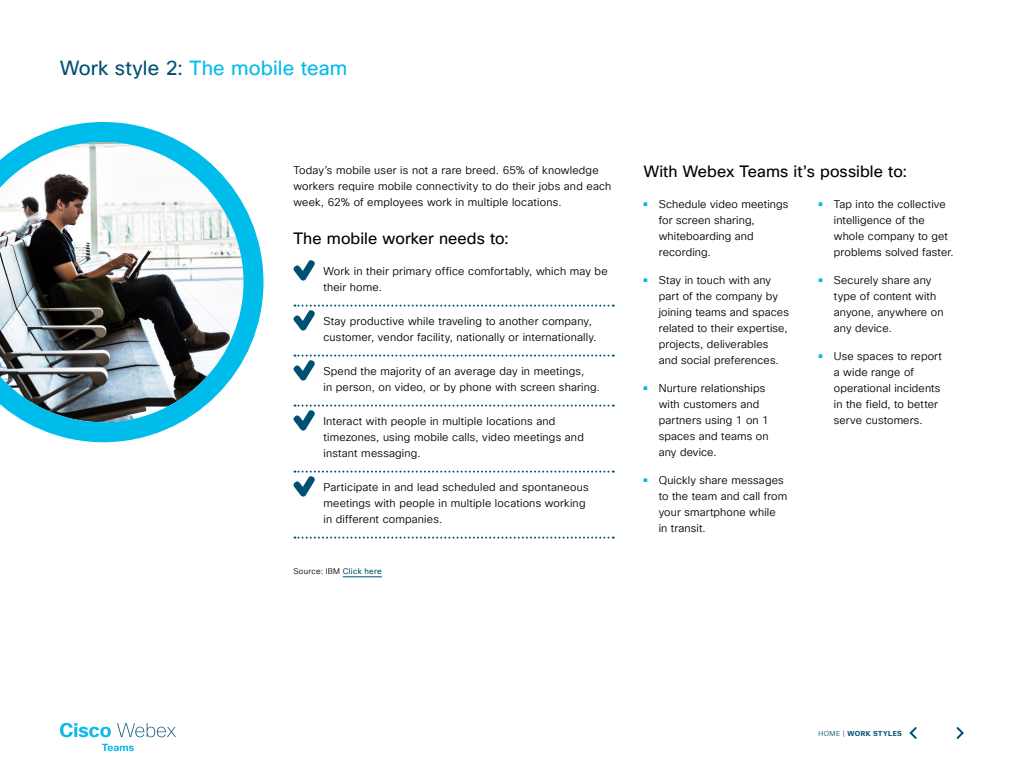
<style>
.page{position:relative;width:1024px;height:768px;background:#fff}
.page>*{position:absolute;margin:0;border:0;box-sizing:border-box;transform-origin:0 0}
.t1{font:20px "Cisco Sans TT";letter-spacing:.005em;color:#00bceb}
.t2{font:16px "Cisco Sans TT";letter-spacing:.005em;color:#000}
.t3{font:11px/16px "Cisco Sans TT Light";letter-spacing:.015em;color:#000}
.t4{font:8px "Cisco Sans TT Light";letter-spacing:.03em;color:#000}
.t5{font:700 7px "Cisco Sans TT";letter-spacing:.065em;color:#005073}
.s1{color:#005073}
.s2{font-family:"Cisco Sans TT";color:#005073}
.s3{color:#00bceb}
.s4{font-family:"Cisco Sans TT Light";font-weight:400}
</style>
<div class="page">
<svg style="left:294px;top:537px;width:320px;height:2px"></svg>
<svg style="left:293px;top:260px;width:22px;height:21px"></svg>
<svg style="left:293px;top:305px;width:321px;height:26px"></svg>
<svg style="left:293px;top:355px;width:321px;height:26px"></svg>
<svg style="left:293px;top:405px;width:321px;height:26px"></svg>
<svg style="left:293px;top:471px;width:321px;height:26px"></svg>
<svg style="left:644px;top:202px;width:3px;height:4px"></svg>
<svg style="left:644px;top:278px;width:3px;height:4px"></svg>
<svg style="left:644px;top:386px;width:3px;height:4px"></svg>
<svg style="left:644px;top:478px;width:3px;height:4px"></svg>
<svg style="left:819px;top:202px;width:3px;height:4px"></svg>
<svg style="left:819px;top:278px;width:3px;height:4px"></svg>
<svg style="left:819px;top:354px;width:3px;height:4px"></svg>
<svg style="left:0;top:122px;width:264px;height:320px"></svg>
<hr style="left:343px;top:576px;width:39px;height:1px;background:#005073">
<svg style="left:909px;top:727px;width:8px;height:12px"></svg>
<svg style="left:956px;top:727px;width:8px;height:12px"></svg>
<svg style="left:102px;top:744px;width:32px;height:7px"></svg>
<svg style="left:60px;top:723px;width:51px;height:14px"></svg>
<svg style="left:117px;top:723px;width:59px;height:14px"></svg>
<h1 class="t1" style="left:60px;top:55px;width:289px"><span class="s1">Work style 2:</span> The mobile team</h1>
<p class="t3" style="left:294px;top:162px;width:319px">Today’s mobile user is not a rare breed. 65% of knowledge workers require mobile connectivity to do their jobs and each week, 62% of employees work in multiple locations.</p>
<h2 class="t2" style="left:294px;top:228px;width:217px">The mobile worker needs to:</h2>
<p class="t3" style="left:323px;top:263px;width:286px">Work in their primary office comfortably, which may be their home.</p>
<p class="t3" style="left:323px;top:313px;width:275px">Stay productive while traveling to another company, customer, vendor facility, nationally or internationally.</p>
<p class="t3" style="left:323px;top:363px;width:278px">Spend the majority of an average day in meetings,<br>in person, on video, or by phone with screen sharing.</p>
<p class="t3" style="left:323px;top:413px;width:262px">Interact with people in multiple locations and timezones, using mobile calls, video meetings and instant messaging.</p>
<p class="t3" style="left:323px;top:479px;width:267px">Participate in and lead scheduled and spontaneous meetings with people in multiple locations working in different companies.</p>
<p class="t4" style="left:294px;top:566px;width:90px">Source: IBM <span class="s2">Click here</span></p>
<h2 class="t2" style="left:644px;top:161px;width:265px">With Webex Teams it’s possible to:</h2>
<p class="t3" style="left:659px;top:196px;width:131px;text-indent:-15px"><span class="s3">•</span> Schedule video meetings for screen sharing, whiteboarding and recording.</p>
<p class="t3" style="left:659px;top:272px;width:132px;text-indent:-15px"><span class="s3">•</span> Stay in touch with any part of the company by joining teams and spaces related to their expertise, projects, deliverables and social preferences.</p>
<p class="t3" style="left:659px;top:380px;width:112px;text-indent:-15px"><span class="s3">•</span> Nurture relationships with customers and partners using 1 on 1 spaces and teams on any device.</p>
<p class="t3" style="left:659px;top:472px;width:130px;text-indent:-15px"><span class="s3">•</span> Quickly share messages to the team and call from your smartphone while<br>in transit.</p>
<p class="t3" style="left:834px;top:196px;width:121px;text-indent:-15px"><span class="s3">•</span> Tap into the collective intelligence of the whole company to get problems solved faster.</p>
<p class="t3" style="left:834px;top:272px;width:111px;text-indent:-15px"><span class="s3">•</span> Securely share any type of content with anyone, anywhere on any device.</p>
<p class="t3" style="left:834px;top:348px;width:110px;text-indent:-15px"><span class="s3">•</span> Use spaces to report a wide range of operational incidents in the field, to better serve customers.</p>
<p class="t5" style="left:819px;top:729px;width:85px"><span class="s4">HOME |</span> WORK STYLES</p>
</div>
